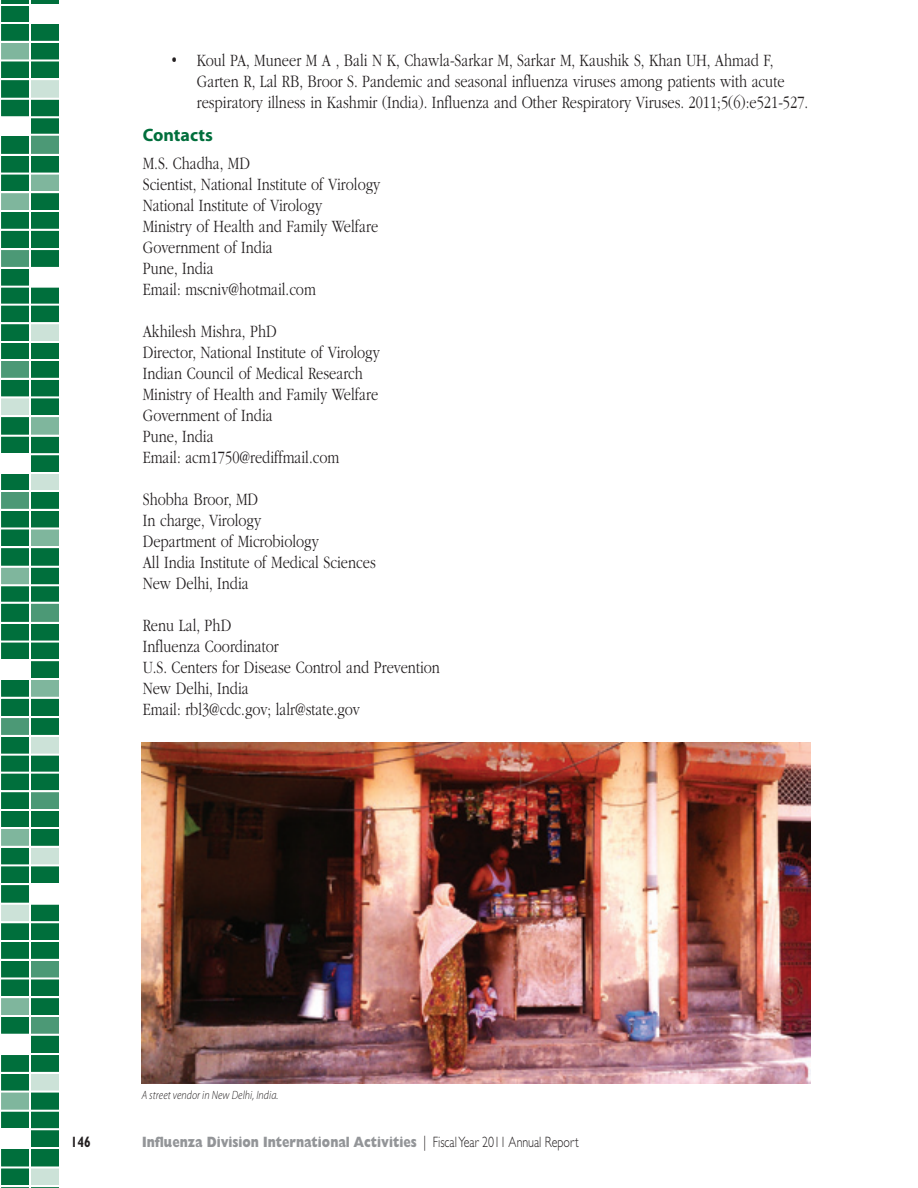
<style>
.page{position:relative;width:918px;height:1188px;background:#fff}
.page>*{position:absolute;margin:0;border:0;box-sizing:border-box;transform-origin:0 0}
.Addresses{font:300 18px/21px "ITC Garamond Std";color:#231f20;scale:.8 1}
.Heading_4_GREEN{font:700 18px "Myriad Pro";color:#006f3c}
.t1{font:800 15px "Gill Sans Std";color:#939598;scale:.8 1}
.t2{font:700 15px "Gill Sans Std";color:#231f20;scale:.8 1}
.t3{font:italic 300 12px "Myriad Pro";letter-spacing:.01em;color:#231f20;scale:.85 1}
.s1{font-weight:300;color:#231f20}
</style>
<div class="page">
<img style="left:142px;top:742px;width:668px;height:341px">
<svg style="left:1px;top:0;width:58px;height:1188px"></svg>
<p class="Addresses" style="left:197px;top:50px;width:766px;text-indent:-27px">• Koul PA, Muneer M A , Bali N K, Chawla-Sarkar M, Sarkar M, Kaushik S, Khan UH, Ahmad F,<br>Garten R, Lal RB, Broor S. Pandemic and seasonal influenza viruses among patients with acute respiratory illness in Kashmir (India). Influenza and Other Respiratory Viruses. 2011;5(6):e521-527.</p>
<p class="Heading_4_GREEN" style="left:143px;top:123px;width:72px">Contacts</p>
<p class="Addresses" style="left:143px;top:153px;width:136px">M.S. Chadha, MD</p>
<p class="Addresses" style="left:143px;top:174px;width:299px">Scientist, National Institute of Virology</p>
<p class="Addresses" style="left:143px;top:195px;width:226px">National Institute of Virology</p>
<p class="Addresses" style="left:143px;top:216px;width:296px">Ministry of Health and Family Welfare</p>
<p class="Addresses" style="left:143px;top:237px;width:164px">Government of India</p>
<p class="Addresses" style="left:143px;top:258px;width:90px">Pune, India</p>
<p class="Addresses" style="left:143px;top:279px;width:218px">Email: mscniv@hotmail.com</p>
<p class="Addresses" style="left:143px;top:321px;width:169px">Akhilesh Mishra, PhD</p>
<p class="Addresses" style="left:143px;top:342px;width:298px">Director, National Institute of Virology</p>
<p class="Addresses" style="left:143px;top:363px;width:277px">Indian Council of Medical Research</p>
<p class="Addresses" style="left:143px;top:384px;width:296px">Ministry of Health and Family Welfare</p>
<p class="Addresses" style="left:143px;top:405px;width:164px">Government of India</p>
<p class="Addresses" style="left:143px;top:426px;width:90px">Pune, India</p>
<p class="Addresses" style="left:143px;top:447px;width:247px">Email: acm1750@rediffmail.com</p>
<p class="Addresses" style="left:143px;top:489px;width:146px">Shobha Broor, MD</p>
<p class="Addresses" style="left:143px;top:510px;width:150px">In charge, Virology</p>
<p class="Addresses" style="left:143px;top:531px;width:222px">Department of Microbiology</p>
<p class="Addresses" style="left:143px;top:552px;width:293px">All India Institute of Medical Sciences</p>
<p class="Addresses" style="left:143px;top:573px;width:134px">New Delhi, India</p>
<p class="Addresses" style="left:143px;top:615px;width:112px">Renu Lal, PhD</p>
<p class="Addresses" style="left:143px;top:636px;width:171px">Influenza Coordinator</p>
<p class="Addresses" style="left:143px;top:657px;width:373px">U.S. Centers for Disease Control and Prevention</p>
<p class="Addresses" style="left:143px;top:678px;width:134px">New Delhi, India</p>
<p class="Addresses" style="left:143px;top:699px;width:273px">Email: rbl3@cdc.gov; lalr@state.gov</p>
<p class="t3" style="left:142px;top:1088px;width:162px">A street vendor in New Delhi, India.</p>
<p class="t2" style="left:71px;top:1133px;width:26px">146</p>
<p class="t1" style="left:142px;top:1133px;width:547px">Influenza Division International Activities <span class="s1">| Fiscal Year 2011 Annual Report</span></p>
</div>
